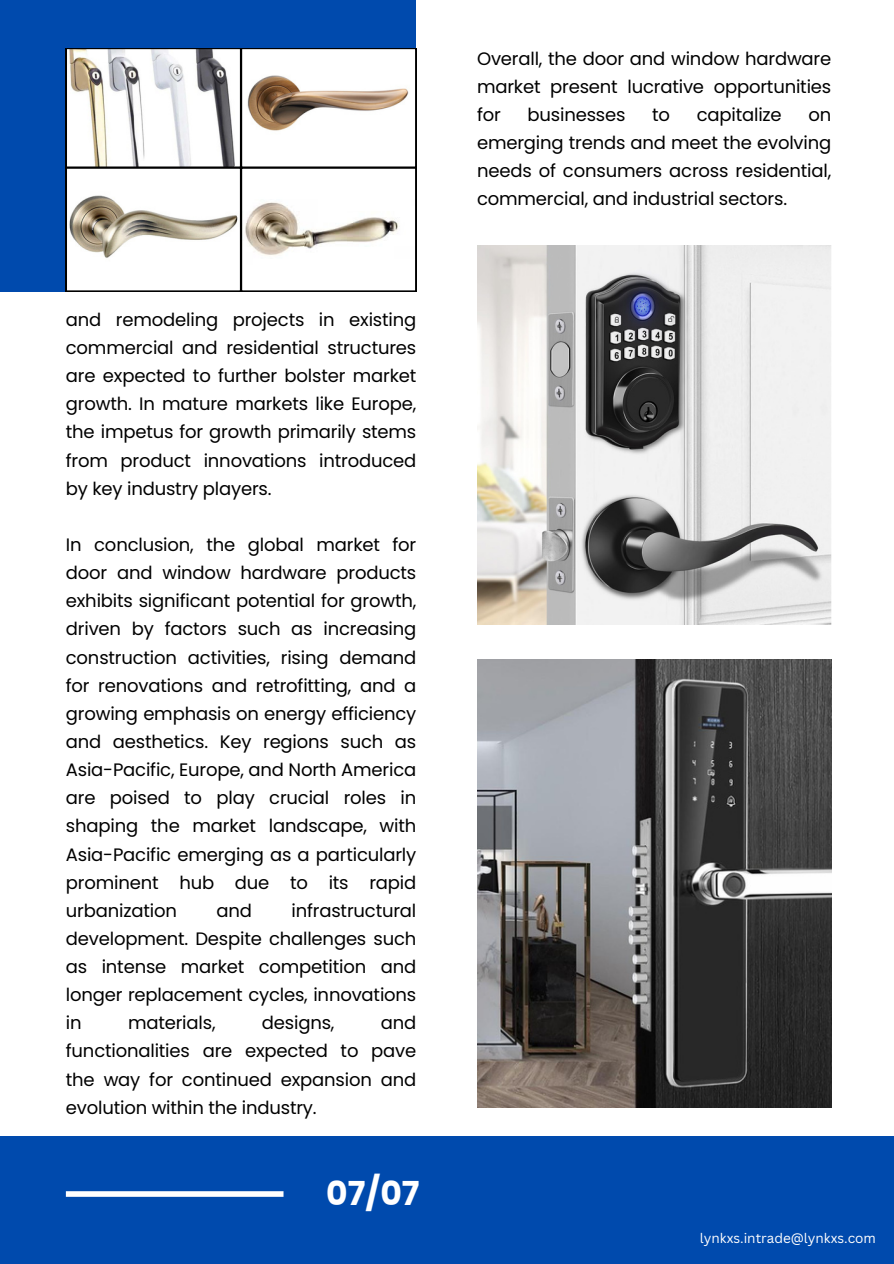
<style>
.page{position:relative;width:894px;height:1264px;background:#fff}
.page>*{position:absolute;margin:0;border:0;box-sizing:border-box;transform-origin:0 0}
.t1{font:700 33px "Poppins";color:#fff}
.t2{font:18px/28.2px "Poppins";letter-spacing:-.01em;color:#000;text-align:justify}
.t3{font:13.5px "Canva Sans";color:#fff}
</style>
<div class="page">
<div style="left:0;top:0;width:416px;height:291px;background:#004aad"></div>
<div style="left:0;top:1135px;width:893px;height:128px;background:#004aad"></div>
<div style="left:66px;top:1191px;width:217px;height:5px;background:#fff"></div>
<img style="left:477px;top:245px;width:354px;height:379px">
<svg style="left:66px;top:48px;width:350px;height:243px;background:#dad8d4"></svg>
<img style="left:477px;top:659px;width:354px;height:448px">
<p class="t2" style="left:66px;top:305px;width:352px">and remodeling projects in existing commercial and residential structures are expected to further bolster market growth. In mature markets like Europe, the impetus for growth primarily stems from product innovations introduced by key industry players.</p>
<h1 class="t2" style="left:66px;top:530px;width:352px">In conclusion, the global market for door and window hardware products exhibits significant potential for growth, driven by factors such as increasing construction activities, rising demand for renovations and retrofitting, and a growing emphasis on energy efficiency and aesthetics. Key regions such as Asia-Pacific, Europe, and North America are poised to play crucial roles in shaping the market landscape, with Asia-Pacific emerging as a particularly prominent hub due to its rapid urbanization</h1>
<h1 class="t2" style="left:66px;top:896px;width:352px;text-indent:225px">infrastructural development. Despite challenges such as intense market competition and longer replacement cycles, innovations in</h1>
<h1 class="t2" style="left:216px;top:896px;width:37px">and</h1>
<h1 class="t2" style="left:128px;top:1008px;width:89px">materials,</h1>
<h1 class="t2" style="left:262px;top:1008px;width:74px">designs,</h1>
<h1 class="t2" style="left:66px;top:1008px;width:352px;text-indent:315px">and functionalities are expected to pave the way for continued expansion and evolution within the industry.</h1>
<p class="t1" style="left:326px;top:1169px;width:95px">07/07</p>
<p class="t2" style="left:477px;top:44px;width:355px">Overall, the door and window hardware market present lucrative opportunities for</p>
<p class="t2" style="left:527px;top:101px;width:99px">businesses</p>
<p class="t2" style="left:652px;top:101px;width:19px">to</p>
<p class="t2" style="left:696px;top:101px;width:86px">capitalize</p>
<p class="t2" style="left:477px;top:101px;width:355px;text-indent:331px">on emerging trends and meet the evolving needs of consumers across residential, commercial, and industrial sectors.</p>
<p class="t3" style="left:699px;top:1228px;width:177px">lynkxs.intrade@lynkxs.com</p>
</div>
